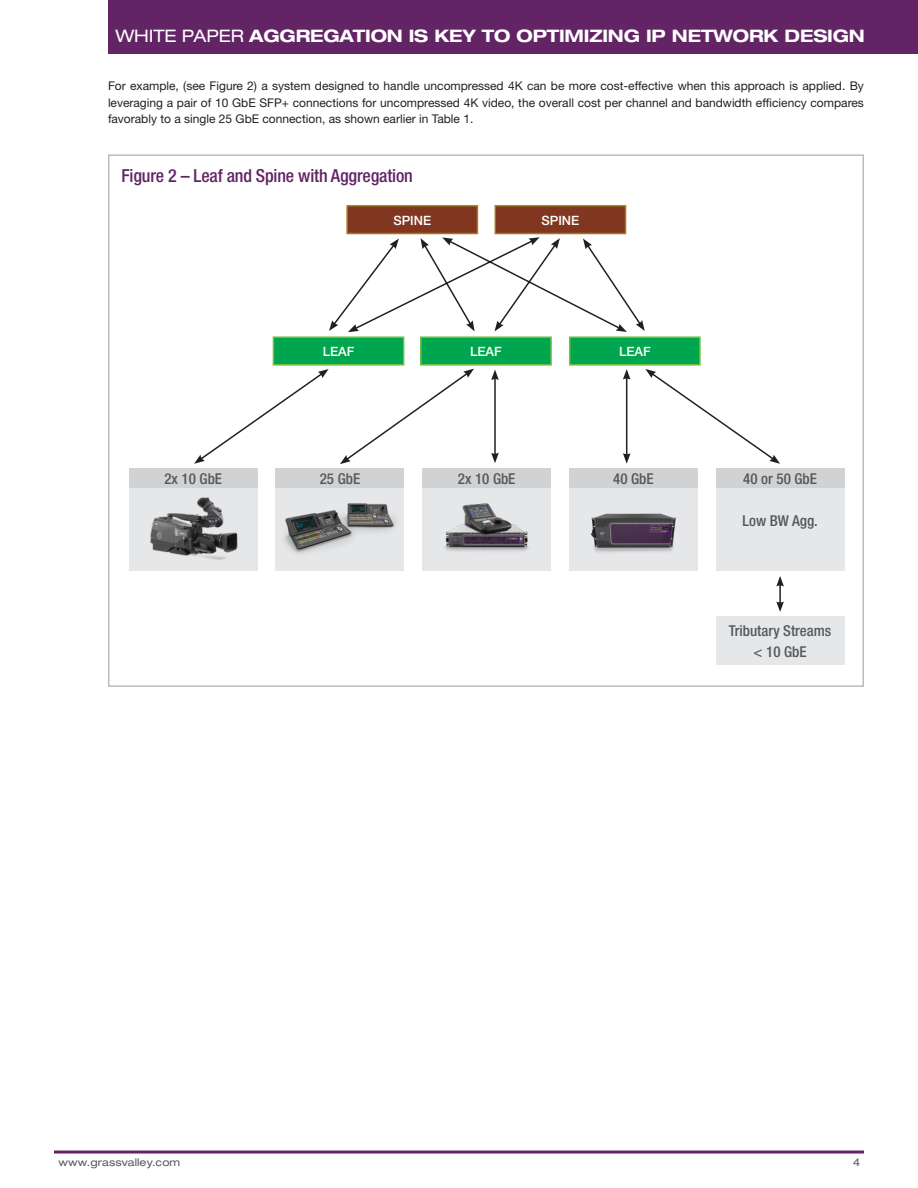
<style>
.page{position:relative;width:918px;height:1188px;background:#fff}
.page>*{position:absolute;margin:0;border:0;box-sizing:border-box;transform-origin:0 0}
._2015_DIA_Title{font:500 condensed 18px "Helvetica Neue";letter-spacing:-.01em;color:#622465}
.t1{font:700 expanded 17.25px "Helvetica Neue";letter-spacing:-.01em;color:#fff}
._2015_DIA_Product_Na{font:500 condensed 15px "Helvetica Neue";color:#57585a}
._2014_DS_Intro{font:500 12.9px "Helvetica Neue";color:#fff}
._2014_Intro_1st_para{font:12px/16.5px "Helvetica Neue";color:#231f20;text-align:justify}
.t2{font:expanded 10.5px "Helvetica Neue";letter-spacing:.01em;color:#57585a}
.s1{font-weight:400}
</style>
<div class="page">
<div style="left:108px;top:0;width:810px;height:54px;background:#622465"></div>
<hr style="left:54px;top:1151px;width:810px;height:3px;background:#622465">
<div style="left:108px;top:154px;width:756px;height:533px;background:#fff;border:2px solid #bcbdc0"></div>
<div style="left:422px;top:469px;width:129px;height:102px;background:#e6e7e9"></div>
<div style="left:276px;top:469px;width:128px;height:102px;background:#e6e7e9"></div>
<div style="left:716px;top:469px;width:129px;height:102px;background:#e6e7e9"></div>
<div style="left:129px;top:469px;width:129px;height:102px;background:#e6e7e9"></div>
<div style="left:569px;top:469px;width:129px;height:102px;background:#e6e7e9"></div>
<div style="left:422px;top:469px;width:129px;height:19px;background:#d1d2d4"></div>
<div style="left:276px;top:469px;width:128px;height:19px;background:#d1d2d4"></div>
<div style="left:716px;top:469px;width:129px;height:19px;background:#d1d2d4"></div>
<div style="left:716px;top:617px;width:129px;height:48px;background:#e6e7e9"></div>
<div style="left:129px;top:469px;width:129px;height:19px;background:#d1d2d4"></div>
<div style="left:569px;top:469px;width:129px;height:19px;background:#d1d2d4"></div>
<div style="left:421px;top:337px;width:130px;height:28px;background:#00a54f"></div>
<div style="left:420px;top:336px;width:132px;height:30px;border:2px solid #79c142"></div>
<div style="left:273px;top:337px;width:131px;height:28px;background:#00a54f"></div>
<div style="left:273px;top:336px;width:131px;height:30px;border:2px solid #79c142"></div>
<div style="left:570px;top:337px;width:130px;height:28px;background:#00a54f"></div>
<div style="left:569px;top:336px;width:132px;height:30px;border:2px solid #79c142"></div>
<svg style="left:340px;top:369px;width:134px;height:95px"></svg>
<svg style="left:194px;top:369px;width:135px;height:95px"></svg>
<hr style="left:494px;top:378px;width:2px;height:77px;background:#231f20">
<svg style="left:491px;top:370px;width:8px;height:10px"></svg>
<svg style="left:491px;top:453px;width:8px;height:10px"></svg>
<hr style="left:626px;top:377px;width:1px;height:79px;background:#231f20">
<svg style="left:623px;top:369px;width:8px;height:11px"></svg>
<svg style="left:623px;top:453px;width:8px;height:11px"></svg>
<svg style="left:645px;top:369px;width:135px;height:95px"></svg>
<img style="left:150px;top:497px;width:88px;height:63px">
<img style="left:284px;top:503px;width:112px;height:51px">
<img style="left:444px;top:503px;width:85px;height:49px">
<img style="left:591px;top:513px;width:85px;height:39px">
<hr style="left:779px;top:584px;width:2px;height:20px;background:#231f20">
<svg style="left:776px;top:576px;width:8px;height:10px"></svg>
<svg style="left:776px;top:601px;width:8px;height:11px"></svg>
<div style="left:495px;top:206px;width:131px;height:28px;background:#81371f"></div>
<div style="left:495px;top:205px;width:131px;height:29px;border:2px solid #a87821"></div>
<div style="left:347px;top:206px;width:130px;height:28px;background:#81371f"></div>
<div style="left:346px;top:205px;width:132px;height:29px;border:2px solid #a87821"></div>
<svg style="left:329px;top:237px;width:316px;height:95px"></svg>
<p class="t1" style="left:116px;top:25px;width:751px"><span class="s1">WHITE PAPER</span> AGGREGATION IS KEY TO OPTIMIZING IP NETWORK DESIGN</p>
<p class="_2014_Intro_1st_para" style="left:108px;top:78px;width:757px">For example, (see Figure 2) a system designed to handle uncompressed 4K can be more cost-effective when this approach is applied. By leveraging a pair of 10 GbE SFP+ connections for uncompressed 4K video, the overall cost per channel and bandwidth efficiency compares favorably to a single 25 GbE connection, as shown earlier in Table 1.</p>
<p class="_2015_DIA_Title" style="left:122px;top:165px;width:293px">Figure 2 – Leaf and Spine with Aggregation</p>
<p class="_2014_DS_Intro" style="left:393px;top:212px;width:39px">SPINE</p>
<p class="_2014_DS_Intro" style="left:542px;top:212px;width:39px">SPINE</p>
<p class="_2014_DS_Intro" style="left:323px;top:344px;width:33px">LEAF</p>
<p class="_2014_DS_Intro" style="left:470px;top:344px;width:33px">LEAF</p>
<p class="_2014_DS_Intro" style="left:619px;top:344px;width:33px">LEAF</p>
<p class="_2015_DIA_Product_Na" style="left:164px;top:470px;width:59px">2x 10 GbE</p>
<p class="_2015_DIA_Product_Na" style="left:613px;top:470px;width:42px">40 GbE</p>
<p class="_2015_DIA_Product_Na" style="left:320px;top:470px;width:42px">25 GbE</p>
<p class="_2015_DIA_Product_Na" style="left:458px;top:470px;width:59px">2x 10 GbE</p>
<p class="_2015_DIA_Product_Na" style="left:743px;top:470px;width:75px">40 or 50 GbE</p>
<p class="_2015_DIA_Product_Na" style="left:743px;top:511px;width:77px">Low BW Agg.</p>
<p class="_2015_DIA_Product_Na" style="left:729px;top:622px;width:104px">Tributary Streams</p>
<p class="_2015_DIA_Product_Na" style="left:754px;top:643px;width:55px">&lt; 10 GbE</p>
<p class="t2" style="left:58px;top:1156px;width:123px">www.grassvalley.com</p>
<p class="t2" style="left:853px;top:1156px;width:9px">4</p>
</div>
